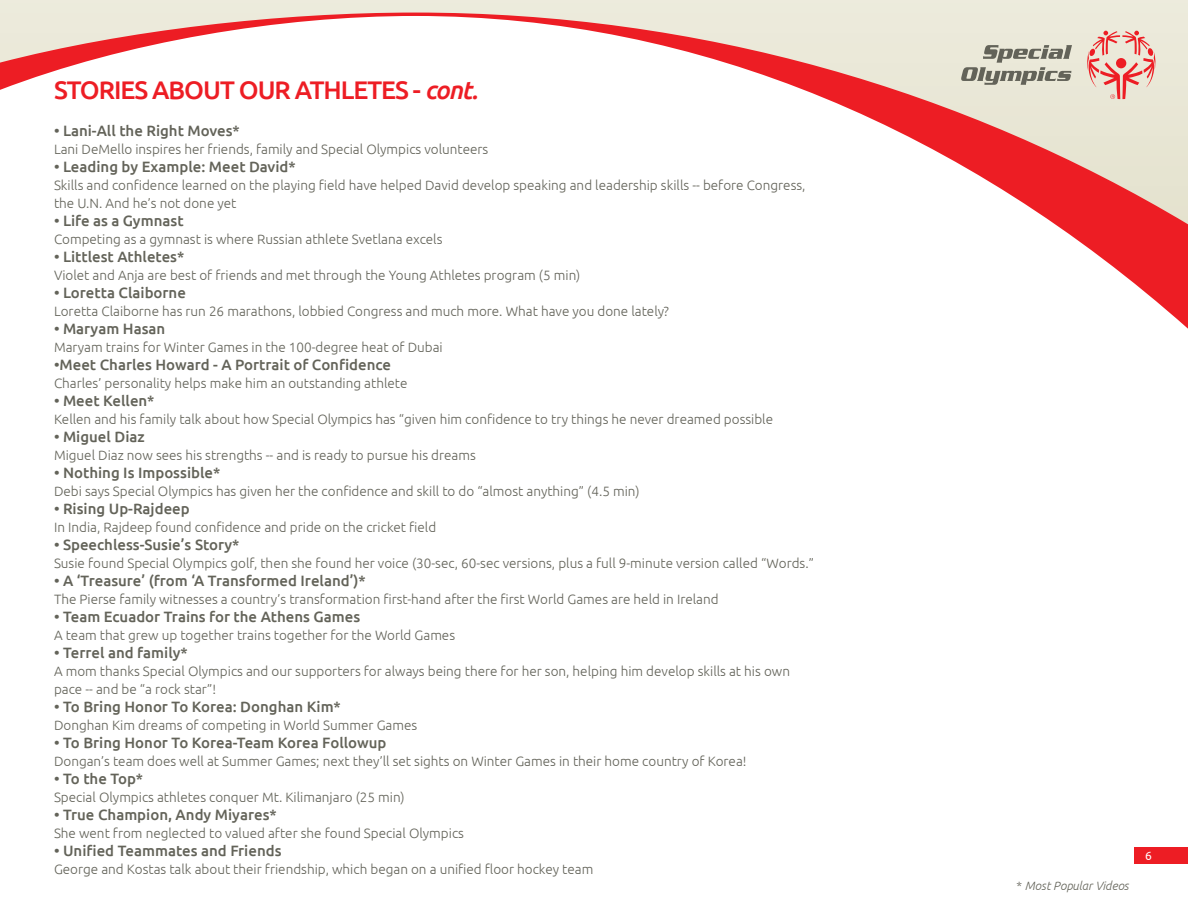
<style>
.page{position:relative;width:1188px;height:918px;background:#fff}
.page>*{position:absolute;margin:0;border:0;box-sizing:border-box;transform-origin:0 0}
.t1{font:500 25.5px "Ubuntu";letter-spacing:-.04em;color:#ed1d24}
.t2{font:500 15px "Ubuntu";color:#636359}
.t3{font:300 13.5px/18px "Ubuntu";color:#636359}
.t4{font:italic 300 12px "Ubuntu";color:#636359}
.t5{font:12px "Ubuntu";color:#fff}
.s1{font-style:italic}
.s2{font-style:normal}
</style>
<div class="page">
<div style="left:1134px;top:848px;width:54px;height:16px;background:#ed1d24"></div>
<svg style="left:1055px;top:224px;width:133px;height:105px"></svg>
<svg style="left:0;top:0;width:1188px;height:224px"></svg>
<svg style="left:1086px;top:31px;width:71px;height:68px;background:#eab7ac"></svg>
<svg style="left:961px;top:45px;width:111px;height:40px;background:#b9b8aa"></svg>
<h1 class="t1" style="left:54px;top:74px;width:426px">STORIES ABOUT OUR ATHLETES - <span class="s1">cont.</span></h1>
<p class="t2" style="left:54px;top:121px;width:187px">• Lani-All the Right Moves*</p>
<p class="t3" style="left:54px;top:140px;width:436px">Lani DeMello inspires her friends, family and Special Olympics volunteers</p>
<p class="t2" style="left:54px;top:157px;width:243px">• Leading by Example: Meet David*</p>
<p class="t3" style="left:54px;top:176px;width:753px">Skills and confidence learned on the playing field have helped David develop speaking and leadership skills -- before Congress, the U.N. And he’s not done yet</p>
<p class="t2" style="left:54px;top:211px;width:131px">• Life as a Gymnast</p>
<p class="t3" style="left:54px;top:230px;width:390px">Competing as a gymnast is where Russian athlete Svetlana excels</p>
<p class="t2" style="left:54px;top:247px;width:132px">• Littlest Athletes*</p>
<p class="t3" style="left:54px;top:266px;width:528px">Violet and Anja are best of friends and met through the Young Athletes program (5 min)</p>
<p class="t2" style="left:54px;top:283px;width:133px">• Loretta Claiborne</p>
<p class="t3" style="left:54px;top:302px;width:617px">Loretta Claiborne has run 26 marathons, lobbied Congress and much more. What have you done lately?</p>
<p class="t2" style="left:54px;top:319px;width:113px">• Maryam Hasan</p>
<p class="t3" style="left:54px;top:338px;width:390px">Maryam trains for Winter Games in the 100-degree heat of Dubai</p>
<p class="t2" style="left:54px;top:355px;width:339px">•Meet Charles Howard - A Portrait of Confidence</p>
<p class="t3" style="left:54px;top:374px;width:355px">Charles’ personality helps make him an outstanding athlete</p>
<p class="t2" style="left:54px;top:391px;width:102px">• Meet Kellen*</p>
<p class="t3" style="left:54px;top:410px;width:721px">Kellen and his family talk about how Special Olympics has “given him confidence to try things he never dreamed possible</p>
<p class="t2" style="left:54px;top:427px;width:92px">• Miguel Diaz</p>
<p class="t3" style="left:54px;top:446px;width:423px">Miguel Diaz now sees his strengths -- and is ready to pursue his dreams</p>
<p class="t2" style="left:54px;top:463px;width:168px">• Nothing Is Impossible*</p>
<p class="t3" style="left:54px;top:482px;width:587px">Debi says Special Olympics has given her the confidence and skill to do “almost anything” (4.5 min)</p>
<p class="t2" style="left:54px;top:499px;width:137px">• Rising Up-Rajdeep</p>
<p class="t3" style="left:54px;top:518px;width:384px">In India, Rajdeep found confidence and pride on the cricket field</p>
<p class="t2" style="left:54px;top:535px;width:187px">• Speechless-Susie’s Story*</p>
<p class="t3" style="left:54px;top:554px;width:762px">Susie found Special Olympics golf, then she found her voice (30-sec, 60-sec versions, plus a full 9-minute version called “Words.”</p>
<p class="t2" style="left:54px;top:571px;width:313px">• A ‘Treasure’ (from ‘A Transformed Ireland’)*</p>
<p class="t3" style="left:54px;top:590px;width:666px">The Pierse family witnesses a country’s transformation first-hand after the first World Games are held in Ireland</p>
<p class="t2" style="left:54px;top:607px;width:308px">• Team Ecuador Trains for the Athens Games</p>
<p class="t3" style="left:54px;top:626px;width:403px">A team that grew up together trains together for the World Games</p>
<p class="t2" style="left:54px;top:643px;width:135px">• Terrel and family*</p>
<p class="t3" style="left:54px;top:662px;width:738px">A mom thanks Special Olympics and our supporters for always being there for her son, helping him develop skills at his own pace -- and be “a rock star”!</p>
<p class="t2" style="left:54px;top:697px;width:288px">• To Bring Honor To Korea: Donghan Kim*</p>
<p class="t3" style="left:54px;top:716px;width:365px">Donghan Kim dreams of competing in World Summer Games</p>
<p class="t2" style="left:54px;top:733px;width:334px">• To Bring Honor To Korea-Team Korea Followup</p>
<p class="t3" style="left:54px;top:752px;width:694px">Dongan’s team does well at Summer Games; next they’ll set sights on Winter Games in their home country of Korea!</p>
<p class="t2" style="left:54px;top:769px;width:91px">• To the Top*</p>
<p class="t3" style="left:54px;top:788px;width:352px">Special Olympics athletes conquer Mt. Kilimanjaro (25 min)</p>
<p class="t2" style="left:54px;top:805px;width:224px">• True Champion, Andy Miyares*</p>
<p class="t3" style="left:54px;top:824px;width:412px">She went from neglected to valued after she found Special Olympics</p>
<p class="t2" style="left:54px;top:841px;width:229px">• Unified Teammates and Friends</p>
<p class="t3" style="left:54px;top:860px;width:541px">George and Kostas talk about their friendship, which began on a unified floor hockey team</p>
<p class="t4" style="left:1017px;top:878px;width:114px"><span class="s2">*</span> Most Popular Videos</p>
<p class="t5" style="left:1145px;top:849px;width:8px">6</p>
</div>
